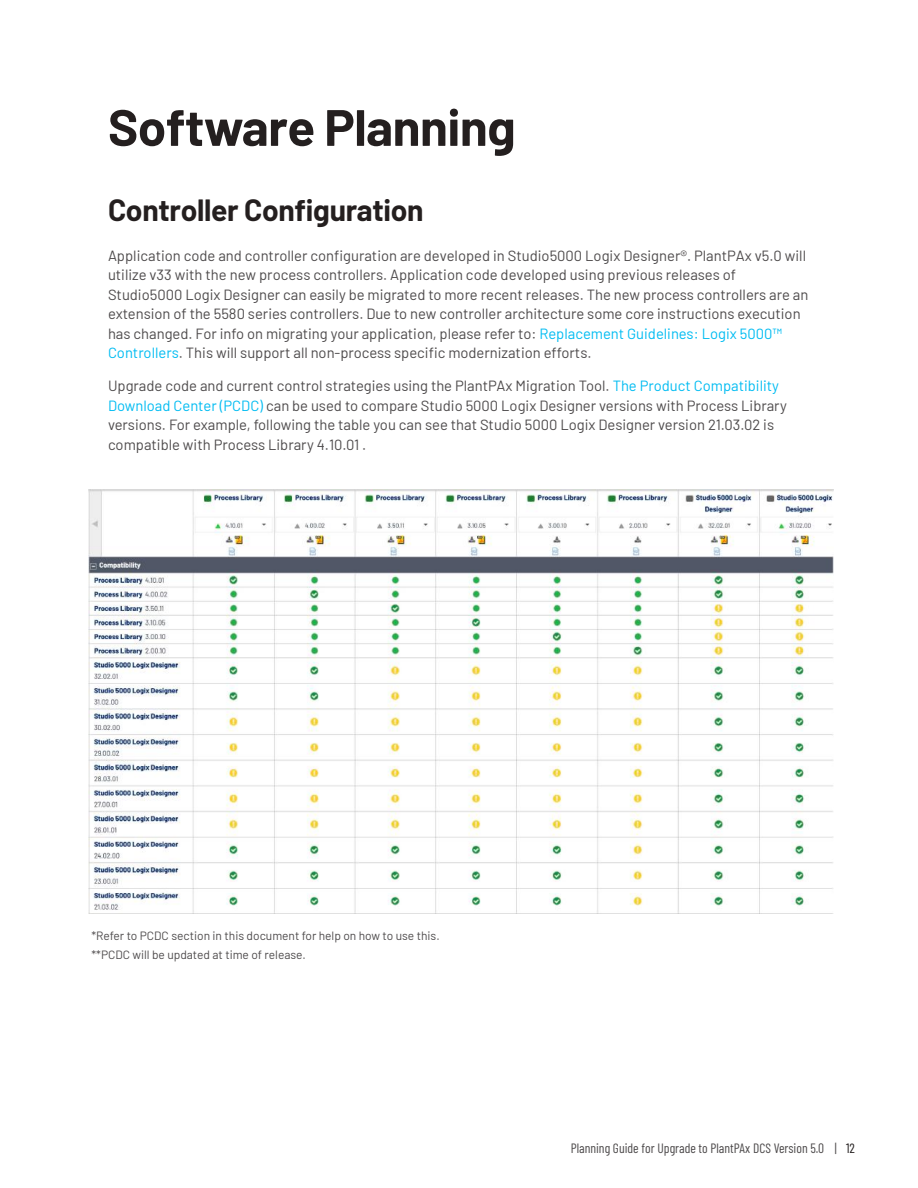
<style>
.page{position:relative;width:918px;height:1188px;background:#fff}
.page>*{position:absolute;margin:0;border:0;box-sizing:border-box;transform-origin:0 0}
.t1{font:700 51px "Barlow";letter-spacing:-.01em;color:#241f1f}
.t2{font:700 30px "Barlow";letter-spacing:-.01em;color:#241f1f}
.t3{font:14.85px/19.5px "Barlow";color:#4e4b4c}
.t4{font:13.5px "Barlow Condensed";color:#4e4b4c}
.t5{font:12px/19.5px "Barlow";color:#4e4b4c}
.s1{color:#00bcf2}
.s2{color:#241f1f}
</style>
<div class="page">
<img style="left:88px;top:490px;width:746px;height:423px">
<h1 class="t1" style="left:108px;top:90px;width:409px">Software Planning</h1>
<h2 class="t2" style="left:108px;top:188px;width:317px">Controller Configuration</h2>
<p class="t3" style="left:108px;top:245px;width:702px">Application code and controller configuration are developed in Studio5000 Logix Designer®. PlantPAx v5.0 will utilize v33 with the new process controllers. Application code developed using previous releases of Studio5000 Logix Designer can easily be migrated to more recent releases. The new process controllers are an extension of the 5580 series controllers. Due to new controller architecture some core instructions execution has changed. For info on migrating your application, please refer to: <span class="s1">Replacement Guidelines: Logix 5000™ Controllers</span>. This will support all non-process specific modernization efforts.</p>
<p class="t3" style="left:108px;top:375px;width:680px">Upgrade code and current control strategies using the PlantPAx Migration Tool. <span class="s1">The Product Compatibility Download Center (PCDC)</span> can be used to compare Studio 5000 Logix Designer versions with Process Library versions. For example, following the table you can see that Studio 5000 Logix Designer version 21.03.02 is compatible with Process Library 4.10.01 .</p>
<p class="t5" style="left:92px;top:925px;width:350px">*Refer to PCDC section in this document for help on how to use this. **PCDC will be updated at time of release.</p>
<p class="t4" style="left:571px;top:1138px;width:286px">Planning Guide for Upgrade to PlantPAx DCS Version 5.0 | <span class="s2">12</span></p>
</div>
